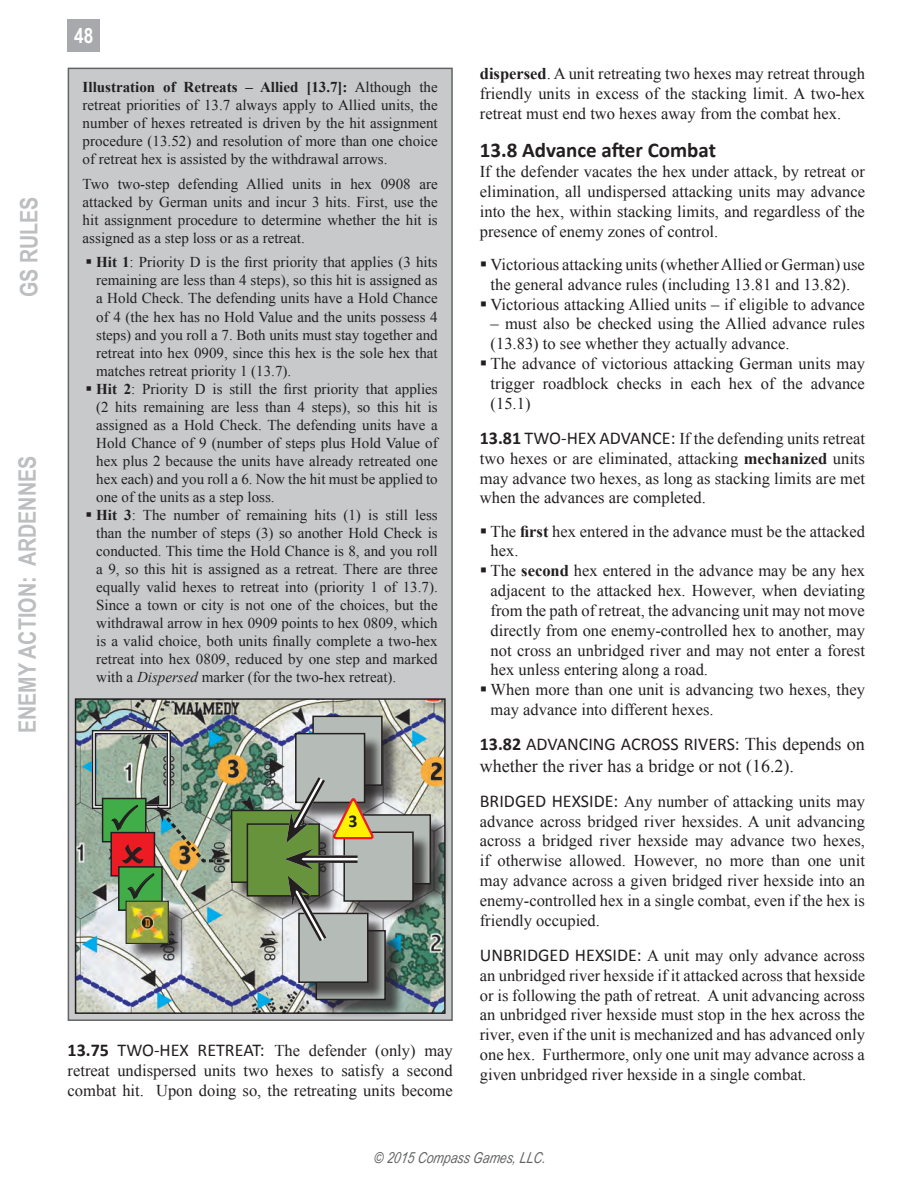
<style>
.page{position:relative;width:919px;height:1189px;background:#fff}
.page>*{position:absolute;margin:0;border:0;box-sizing:border-box;transform-origin:0 0}
.t1{font:700 24px "Arial Narrow";color:#bcbec0}
.t2{font:700 21px "Calibri";color:#231f20}
.t3{font:700 21px "Arial Narrow";color:#fff}
.t4{font:18px/21.6px "Times New Roman";color:#231f20}
.t5{font:700 18px "Calibri";color:#231f20}
.t6{font:16.5px/19.8px "Times New Roman";color:#231f20;text-align:justify}
.t7{font:15px/18px "Times New Roman";color:#231f20;text-align:justify}
.t8{font:italic 15px "Arial Narrow";color:#636466}
.s1{font-weight:700}
.s2{font-style:italic}
.s3{font-family:"Calibri";font-weight:700;font-size:18px}
.s4{font-family:"Calibri";font-size:18px}
.s5{font-family:"Calibri";font-weight:700}
.s6{font-family:"Calibri"}
</style>
<div class="page">
<div style="left:68px;top:19px;width:32px;height:33px;background:#a7a9ac"></div>
<div style="left:68px;top:68px;width:384px;height:951px;background:#c7c9cb"></div>
<img style="left:78px;top:701px;width:364px;height:309px">
<div style="left:75px;top:698px;width:370px;height:315px;border:2px solid #231f20"></div>
<div style="left:314px;top:717px;width:87px;height:87px;background:#231f20;opacity:.75"></div>
<div style="left:313px;top:716px;width:68px;height:68px;background:#b5bcb7"></div>
<div style="left:312px;top:715px;width:70px;height:70px;border:2px solid #231f20"></div>
<div style="left:297px;top:735px;width:86px;height:86px;background:#231f20;opacity:.75"></div>
<div style="left:363px;top:816px;width:86px;height:86px;background:#231f20;opacity:.75"></div>
<div style="left:361px;top:814px;width:69px;height:69px;background:#b5bcb7"></div>
<div style="left:360px;top:814px;width:71px;height:70px;border:2px solid #231f20"></div>
<div style="left:345px;top:833px;width:87px;height:86px;background:#231f20;opacity:.75"></div>
<div style="left:344px;top:832px;width:69px;height:68px;background:#b5bcb7"></div>
<div style="left:343px;top:831px;width:70px;height:70px;border:2px solid #231f20"></div>
<div style="left:317px;top:931px;width:87px;height:87px;background:#231f20;opacity:.75"></div>
<div style="left:300px;top:914px;width:87px;height:87px;background:#231f20;opacity:.75"></div>
<div style="left:299px;top:913px;width:68px;height:68px;background:#b5bcb7"></div>
<div style="left:298px;top:912px;width:70px;height:70px;border:2px solid #231f20"></div>
<div style="left:128px;top:902px;width:59px;height:60px;background:#231f20;opacity:.75"></div>
<div style="left:68px;top:68px;width:384px;height:952px;border:2px solid #636466"></div>
<img style="left:89px;top:727px;width:286px;height:222px">
<h1 class="t1" style="left:11px;top:297px;width:102px;rotate:-90deg">GS RULES</h1>
<h1 class="t1" style="left:9px;top:733px;width:279px;rotate:-90deg">ENEMY ACTION: ARDENNES</h1>
<p class="t3" style="left:74px;top:20px;width:21px">48</p>
<p class="t7" style="left:83px;top:77px;width:356px"><span class="s1">Illustration of Retreats – Allied [13.7]:</span> Although the retreat priorities of 13.7 always apply to Allied units, the number of hexes retreated is driven by the hit assignment procedure (13.52) and resolution of more than one choice of retreat hex is assisted by the withdrawal arrows.</p>
<p class="t7" style="left:83px;top:174px;width:356px">Two two-step defending Allied units in hex 0908 are attacked by German units and incur 3 hits. First, use the hit assignment procedure to determine whether the hit is assigned as a step loss or as a retreat.</p>
<p class="t7" style="left:96px;top:253px;width:343px;text-indent:-11px">▪ <span class="s1">Hit 1</span>: Priority D is the first priority that applies (3 hits remaining are less than 4 steps), so this hit is assigned as a Hold Check. The defending units have a Hold Chance of 4 (the hex has no Hold Value and the units possess 4 steps) and you roll a 7. Both units must stay together and retreat into hex 0909, since this hex is the sole hex that matches retreat priority 1 (13.7).</p>
<p class="t7" style="left:96px;top:379px;width:343px;text-indent:-11px">▪ <span class="s1">Hit 2</span>: Priority D is still the first priority that applies (2 hits remaining are less than 4 steps), so this hit is assigned as a Hold Check. The defending units have a Hold Chance of 9 (number of steps plus Hold Value of hex plus 2 because the units have already retreated one hex each) and you roll a 6. Now the hit must be applied to one of the units as a step loss.</p>
<p class="t7" style="left:96px;top:505px;width:343px;text-indent:-11px">▪ <span class="s1">Hit 3</span>: The number of remaining hits (1) is still less than the number of steps (3) so another Hold Check is conducted. This time the Hold Chance is 8, and you roll a 9, so this hit is assigned as a retreat. There are three equally valid hexes to retreat into (priority 1 of 13.7).<br>Since a town or city is not one of the choices, but the withdrawal arrow in hex 0909 points to hex 0809, which is a valid choice, both units finally complete a two-hex retreat into hex 0809, reduced by one step and marked with a <span class="s2">Dispersed</span> marker (for the two-hex retreat).</p>
<p class="t5" style="left:348px;top:810px;width:11px">3</p>
<p class="t6" style="left:68px;top:1040px;width:386px"><span class="s3">13.75</span> <span class="s4">TWO-HEX RETREAT:</span> The defender (only) may retreat undispersed units two hexes to satisfy a second combat hit. Upon doing so, the retreating units become</p>
<p class="t6" style="left:479px;top:63px;width:386px"><span class="s1">dispersed</span>. A unit retreating two hexes may retreat through friendly units in excess of the stacking limit. A two-hex retreat must end two hexes away from the combat hex.</p>
<p class="t2" style="left:479px;top:137px;width:237px">13.8 Advance after Combat</p>
<p class="t6" style="left:479px;top:161px;width:386px">If the defender vacates the hex under attack, by retreat or elimination, all undispersed attacking units may advance into the hex, within stacking limits, and regardless of the presence of enemy zones of control.</p>
<p class="t6" style="left:479px;top:254px;width:386px;text-align:center">▪ Victorious attacking units (whether Allied or German) use the general advance rules (including 13.81 and 13.82).</p>
<p class="t6" style="left:479px;top:294px;width:386px">▪ Victorious attacking Allied units – if eligible to advance</p>
<p class="t6" style="left:490px;top:314px;width:375px">– must also be checked using the Allied advance rules (13.83) to see whether they actually advance.</p>
<p class="t6" style="left:490px;top:353px;width:375px;text-indent:-11px">▪ The advance of victorious attacking German units may trigger roadblock checks in each hex of the advance (15.1)</p>
<p class="t6" style="left:479px;top:428px;width:386px"><span class="s3">13.81</span> <span class="s4">TWO-HEX ADVANCE:</span> If the defending units retreat two hexes or are eliminated, attacking <span class="s1">mechanized</span> units may advance two hexes, as long as stacking limits are met when the advances are completed.</p>
<p class="t6" style="left:490px;top:521px;width:375px;text-indent:-11px">▪ The <span class="s1">first</span> hex entered in the advance must be the attacked hex.</p>
<p class="t6" style="left:490px;top:560px;width:375px;text-indent:-11px">▪ The <span class="s1">second</span> hex entered in the advance may be any hex adjacent to the attacked hex. However, when deviating from the path of retreat, the advancing unit may not move directly from one enemy-controlled hex to another, may not cross an unbridged river and may not enter a forest hex unless entering along a road.</p>
<p class="t6" style="left:490px;top:679px;width:375px;text-indent:-11px">▪ When more than one unit is advancing two hexes, they may advance into different hexes.</p>
<p class="t4" style="left:479px;top:732px;width:386px"><span class="s5">13.82</span> <span class="s6">ADVANCING ACROSS RIVERS:</span> This depends on whether the river has a bridge or not (16.2).</p>
<p class="t6" style="left:479px;top:791px;width:386px"><span class="s4">BRIDGED HEXSIDE:</span> Any number of attacking units may advance across bridged river hexsides. A unit advancing across a bridged river hexside may advance two hexes, if otherwise allowed. However, no more than one unit may advance across a given bridged river hexside into an enemy-controlled hex in a single combat, even if the hex is friendly occupied.</p>
<p class="t6" style="left:479px;top:944px;width:386px"><span class="s4">UNBRIDGED HEXSIDE:</span> A unit may only advance across an unbridged river hexside if it attacked across that hexside or is following the path of retreat. A unit advancing across an unbridged river hexside must stop in the hex across the river, even if the unit is mechanized and has advanced only one hex. Furthermore, only one unit may advance across a given unbridged river hexside in a single combat.</p>
<p class="t8" style="left:374px;top:1146px;width:176px">© 2015 CompassGames,LLC.</p>
</div>
